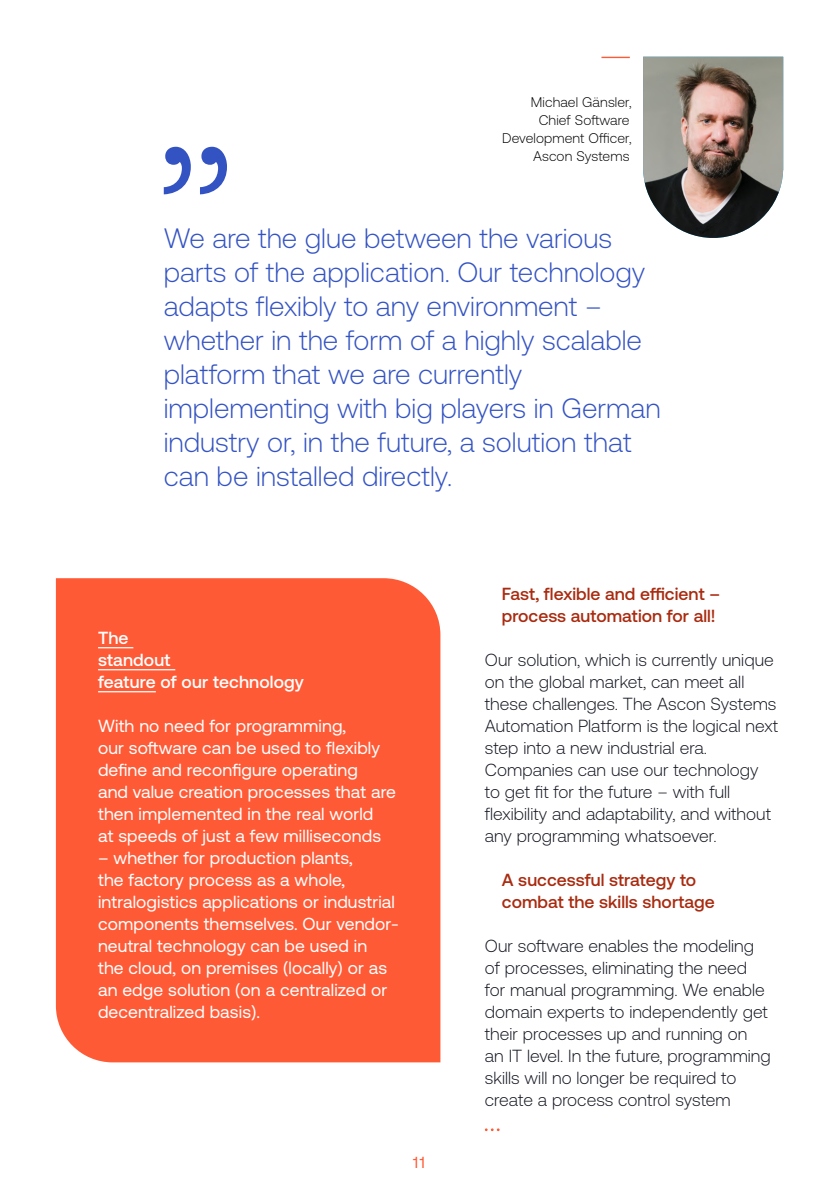
<style>
.page{position:relative;width:840px;height:1191px;background:#fff}
.page>*{position:absolute;margin:0;border:0;box-sizing:border-box;transform-origin:0 0}
.t1{font:300 28px/34px "Aeonik";color:#3353c3}
.t2{font:300 17.6px/22px "Aeonik";letter-spacing:.005em;color:#141721}
.t3{font:17.6px/22px "Aeonik";letter-spacing:.01em;color:#fff}
.t4{font:500 17.6px/22px "Aeonik";letter-spacing:.005em;color:#a92b10}
.t5{font:500 17.6px/22px "Aeonik";letter-spacing:.01em;color:#fff}
.t6{font:16px "Aeonik";color:#ff5a36}
.t7{font:300 14px/18px "Aeonik";letter-spacing:.01em;color:#000;text-align:right}
</style>
<div class="page">
<div style="left:56px;top:578px;width:384px;height:484px;background:#ff5a36"></div>
<hr style="left:98px;top:647px;width:35px;height:1px;background:#fff">
<hr style="left:98px;top:669px;width:77px;height:1px;background:#fff">
<hr style="left:98px;top:691px;width:58px;height:1px;background:#fff">
<svg style="left:164px;top:147px;width:63px;height:47px"></svg>
<img style="left:643px;top:57px;width:139px;height:181px">
<svg style="left:601px;top:57px;width:28px;height:1px"></svg>
<svg style="left:484px;top:1128px;width:15px;height:3px"></svg>
<p class="t7" style="left:502px;top:93px;width:131px">Michael Gänsler,<br>Chief Software<br>Development Officer,<br>Ascon Systems</p>
<p class="t1" style="left:164px;top:222px;width:498px">We are the glue between the various parts of the application. Our technology adapts flexibly to any environment – whether in the form of a highly scalable platform that we are currently implementing with big players in German industry or, in the future, a solution that can be installed directly.</p>
<p class="t5" style="left:98px;top:627px;width:207px">The<br>standout<br>feature of our technology</p>
<p class="t3" style="left:98px;top:715px;width:299px">With no need for programming,<br>our software can be used to flexibly define and reconfigure operating<br>and value creation processes that are then implemented in the real world<br>at speeds of just a few milliseconds</p>
<p class="t3" style="left:98px;top:847px;width:302px">– whether for production plants,<br>the factory process as a whole, intralogistics applications or industrial components themselves. Our vendor&shy;neutral technology can be used in<br>the cloud, on premises (locally) or as an edge solution (on a centralized or decentralized basis).</p>
<p class="t6" style="left:413px;top:1153px;width:13px">11</p>
<p class="t4" style="left:501px;top:583px;width:219px">Fast, flexible and efficient – process automation for all!</p>
<p class="t2" style="left:484px;top:649px;width:295px">Our solution, which is currently unique on the global market, can meet all these challenges. The Ascon Systems Automation Platform is the logical next step into a new industrial era.<br>Companies can use our technology<br>to get fit for the future – with full flexibility and adaptability, and without any programming whatsoever.</p>
<p class="t4" style="left:501px;top:869px;width:214px">A successful strategy to combat the skills shortage</p>
<p class="t2" style="left:484px;top:935px;width:287px">Our software enables the modeling of processes, eliminating the need for manual programming. We enable domain experts to independently get their processes up and running on<br>an IT level. In the future, programming skills will no longer be required to create a process control system</p>
</div>
